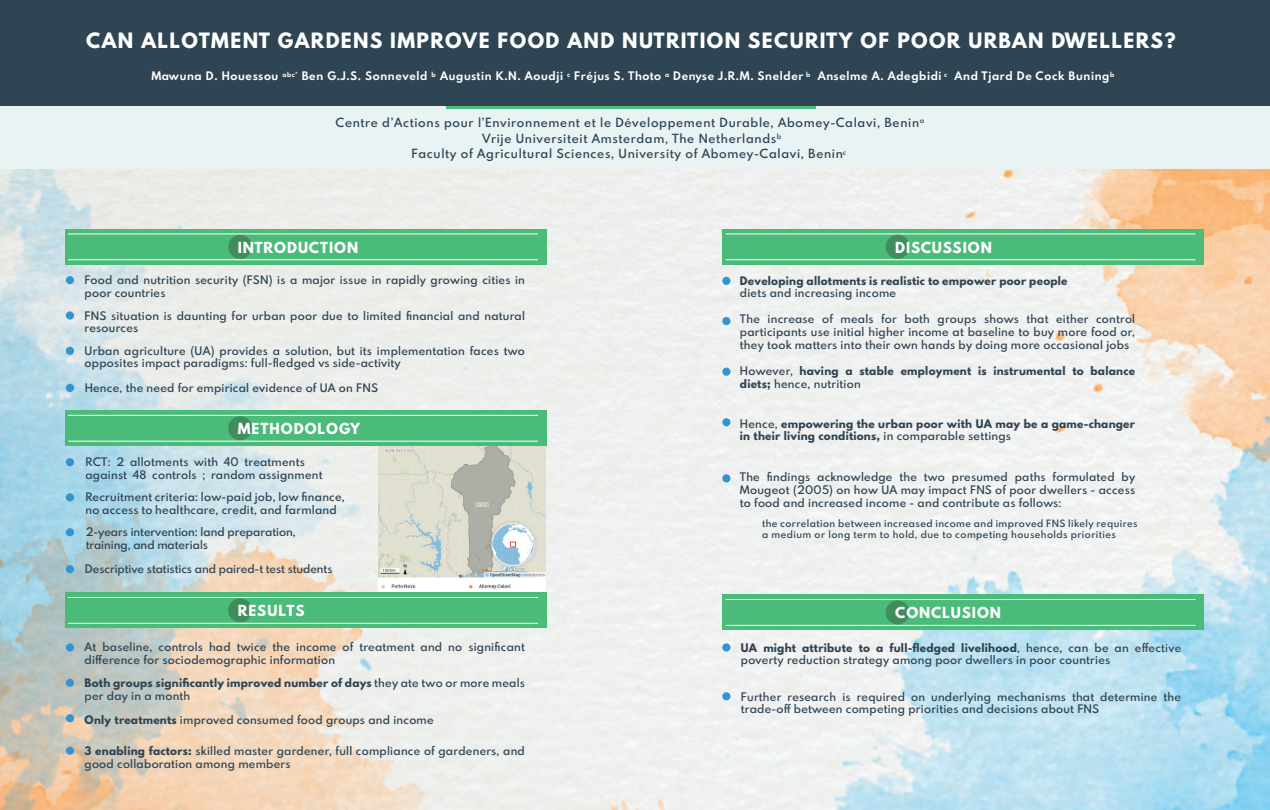
<style>
.page{position:relative;width:1270px;height:810px;background:#fff}
.page>*{position:absolute;margin:0;border:0;box-sizing:border-box;transform-origin:0 0}
.t1{font:800 18.75px "Spartan MB";letter-spacing:.075em;color:#fff}
.t2{font:800 13.58px "Spartan MB";letter-spacing:.075em;color:#fff}
.t3{font:600 11.25px/15.8px "Spartan MB";letter-spacing:.06em;color:#2f4454;text-align:center}
.t4{font:600 10.5px/12.8px "Spartan MB";letter-spacing:.025em;color:#2f4454}
.t5{font:800 10.5px/12.8px "Spartan MB";letter-spacing:.025em;color:#2f4454}
.t6{font:700 10.5px "Spartan MB";letter-spacing:.065em;color:#fff}
.t7{font:600 10.5px/12.6px "Spartan MB";color:#2f4454}
.t8{font:600 9px/10.8px "Spartan MB";letter-spacing:.05em;color:#2f4454}
.s1{font-weight:600}
.s2{font-weight:800}
</style>
<div class="page">
<img style="left:0;top:169px;width:1270px;height:641px">
<img style="left:378px;top:446px;width:167px;height:146px">
<div style="left:0;top:0;width:1270px;height:106px;background:#304554"></div>
<div style="left:0;top:106px;width:1270px;height:63px;background:#eaf3f4"></div>
<hr style="left:446px;top:106px;width:369px;height:2px;background:#4bbb79">
<div style="left:66px;top:276px;width:8px;height:8px;background:#3294d0;border-radius:50%"></div>
<div style="left:66px;top:311px;width:8px;height:9px;background:#3294d0;border-radius:50%"></div>
<div style="left:66px;top:347px;width:8px;height:8px;background:#3294d0;border-radius:50%"></div>
<div style="left:66px;top:384px;width:8px;height:8px;background:#3294d0;border-radius:50%"></div>
<div style="left:66px;top:458px;width:8px;height:8px;background:#3294d0;border-radius:50%"></div>
<div style="left:66px;top:493px;width:8px;height:8px;background:#3294d0;border-radius:50%"></div>
<div style="left:66px;top:528px;width:8px;height:8px;background:#3294d0;border-radius:50%"></div>
<div style="left:66px;top:565px;width:8px;height:8px;background:#3294d0;border-radius:50%"></div>
<div style="left:65px;top:229px;width:481px;height:35px;background:#4bbb79"></div>
<hr style="left:68px;top:234px;width:470px;height:1px;background:#fff">
<hr style="left:68px;top:260px;width:470px;height:1px;background:#fff">
<div style="left:228px;top:235px;width:24px;height:24px;background:#418c5d;border-radius:50%"></div>
<div style="left:65px;top:410px;width:481px;height:36px;background:#4bbb79"></div>
<hr style="left:68px;top:415px;width:470px;height:1px;background:#fff">
<hr style="left:68px;top:441px;width:470px;height:1px;background:#fff">
<div style="left:228px;top:416px;width:24px;height:24px;background:#418c5d;border-radius:50%"></div>
<div style="left:66px;top:643px;width:8px;height:9px;background:#3294d0;border-radius:50%"></div>
<div style="left:66px;top:679px;width:8px;height:8px;background:#3294d0;border-radius:50%"></div>
<div style="left:66px;top:714px;width:8px;height:8px;background:#3294d0;border-radius:50%"></div>
<div style="left:66px;top:747px;width:8px;height:8px;background:#3294d0;border-radius:50%"></div>
<div style="left:65px;top:592px;width:481px;height:36px;background:#4bbb79"></div>
<hr style="left:68px;top:597px;width:470px;height:1px;background:#fff">
<hr style="left:68px;top:623px;width:470px;height:1px;background:#fff">
<div style="left:228px;top:598px;width:24px;height:24px;background:#418c5d;border-radius:50%"></div>
<div style="left:722px;top:277px;width:8px;height:8px;background:#3294d0;border-radius:50%"></div>
<div style="left:722px;top:317px;width:8px;height:8px;background:#3294d0;border-radius:50%"></div>
<div style="left:722px;top:368px;width:8px;height:8px;background:#3294d0;border-radius:50%"></div>
<div style="left:722px;top:418px;width:8px;height:8px;background:#3294d0;border-radius:50%"></div>
<div style="left:722px;top:474px;width:8px;height:8px;background:#3294d0;border-radius:50%"></div>
<div style="left:722px;top:643px;width:8px;height:9px;background:#3294d0;border-radius:50%"></div>
<div style="left:722px;top:692px;width:8px;height:8px;background:#3294d0;border-radius:50%"></div>
<div style="left:722px;top:229px;width:481px;height:35px;background:#4bbb79"></div>
<hr style="left:725px;top:234px;width:470px;height:1px;background:#fff">
<hr style="left:725px;top:260px;width:470px;height:1px;background:#fff">
<div style="left:885px;top:235px;width:24px;height:24px;background:#418c5d;border-radius:50%"></div>
<div style="left:722px;top:594px;width:481px;height:36px;background:#4bbb79"></div>
<hr style="left:725px;top:599px;width:470px;height:1px;background:#fff">
<hr style="left:725px;top:625px;width:470px;height:1px;background:#fff">
<div style="left:885px;top:600px;width:24px;height:24px;background:#418c5d;border-radius:50%"></div>
<h1 class="t1" style="left:86px;top:26px;width:1091px">CAN ALLOTMENT GARDENS IMPROVE FOOD AND NUTRITION SECURITY OF POOR URBAN DWELLERS?</h1>
<p class="t6" style="left:151px;top:68px;width:964px">Mawuna D. Houessou <sup>abc*</sup> Ben G.J.S. Sonneveld <sup>b</sup> Augustin K.N. Aoudji <sup>c</sup> Fréjus S. Thoto <sup>a</sup> Denyse J.R.M. Snelder <sup>b</sup> Anselme A. Adegbidi <sup>c</sup> And Tjard De Cock Buning<sup>b</sup></p>
<p class="t3" style="left:335px;top:114px;width:590px">Centre d’Actions pour l’Environnement et le Développement Durable, Abomey-Calavi, Benin<sup>a<br></sup>Vrije Universiteit Amsterdam, The Netherlands<sup>b<br></sup>Faculty of Agricultural Sciences, University of Abomey-Calavi, Benin<sup>c</sup></p>
<p class="t2" style="left:238px;top:237px;width:122px">INTRODUCTION</p>
<p class="t4" style="left:85px;top:273px;width:442px">Food and nutrition security (FSN) is a major issue in rapidly growing cities in poor countries</p>
<p class="t4" style="left:85px;top:309px;width:442px">FNS situation is daunting for urban poor due to limited financial and natural resources</p>
<p class="t4" style="left:85px;top:344px;width:442px">Urban agriculture (UA) provides a solution, but its implementation faces two opposites impact paradigms: full-fledged vs side-activity</p>
<p class="t4" style="left:85px;top:381px;width:295px">Hence, the need for empirical evidence of UA on FNS</p>
<p class="t2" style="left:238px;top:418px;width:124px">METHODOLOGY</p>
<p class="t4" style="left:85px;top:455px;width:238px">RCT: 2 allotments with 40 treatments against 48 controls ; random assignment</p>
<p class="t4" style="left:85px;top:490px;width:261px">Recruitment criteria: low-paid job, low finance, no access to healthcare, credit, and farmland</p>
<p class="t7" style="left:86px;top:525px;width:211px">2-years intervention: land preparation, training, and materials</p>
<p class="t7" style="left:85px;top:562px;width:249px">Descriptive statistics and paired-t test students</p>
<p class="t2" style="left:238px;top:600px;width:68px">RESULTS</p>
<p class="t4" style="left:85px;top:640px;width:442px">At baseline, controls had twice the income of treatment and no significant difference for sociodemographic information</p>
<p class="t5" style="left:85px;top:676px;width:442px">Both groups significantly improved number of days <span class="s1">they ate two or more meals per day in a month</span></p>
<p class="t4" style="left:85px;top:713px;width:351px"><span class="s2">Only treatments</span> improved consumed food groups and income</p>
<p class="t4" style="left:85px;top:744px;width:442px"><span class="s2">3 enabling factors:</span> skilled master gardener, full compliance of gardeners, and good collaboration among members</p>
<p class="t2" style="left:895px;top:237px;width:98px">DISCUSSION</p>
<p class="t5" style="left:740px;top:274px;width:329px">Developing allotments is realistic to empower poor people</p>
<p class="t4" style="left:740px;top:287px;width:158px">diets and increasing income</p>
<p class="t4" style="left:740px;top:312px;width:397px;text-align:justify">The increase of meals for both groups shows that either control participants use initial higher income at baseline to buy more food or, they took matters into their own hands by doing more occasional jobs</p>
<p class="t5" style="left:740px;top:365px;width:397px"><span class="s1">However,</span> having a stable employment is instrumental to balance diets; <span class="s1">hence, nutrition</span></p>
<p class="t5" style="left:740px;top:417px;width:397px"><span class="s1">Hence,</span> empowering the urban poor with UA may be a game-changer in their living conditions, <span class="s1">in comparable settings</span></p>
<p class="t4" style="left:740px;top:470px;width:397px;text-align:justify">The findings acknowledge the two presumed paths formulated by Mougeot (2005) on how UA may impact FNS of poor dwellers - access to food and increased income - and contribute as follows:</p>
<p class="t8" style="left:762px;top:518px;width:377px">the correlation between increased income and improved FNS likely requires a medium or long term to hold, due to competing households priorities</p>
<p class="t2" style="left:895px;top:602px;width:107px">CONCLUSION</p>
<p class="t4" style="left:741px;top:641px;width:442px"><span class="s2">UA might attribute to a full-fledged livelihood</span>, hence, can be an effective poverty reduction strategy among poor dwellers in poor countries</p>
<p class="t4" style="left:741px;top:690px;width:442px">Further research is required on underlying mechanisms that determine the trade-off between competing priorities and decisions about FNS</p>
</div>
